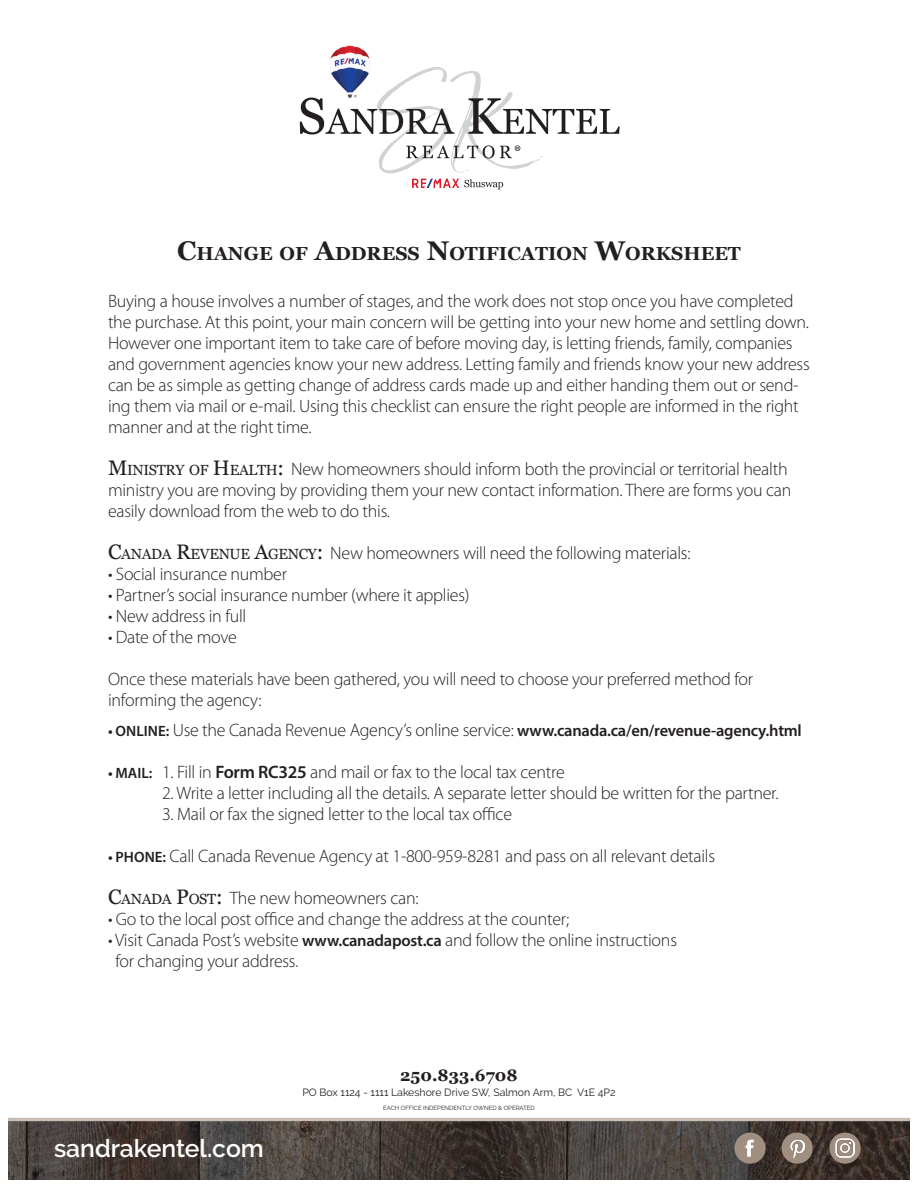
<style>
.page{position:relative;width:918px;height:1188px;background:#fff}
.page>*{position:absolute;margin:0;border:0;box-sizing:border-box;transform-origin:0 0}
.t1{font:600 24.75px "Raleway";color:#fff}
.t2{font:700 18.9px "Georgia";color:#231f20}
.t3{font:300 18px/21px "Myriad Pro";letter-spacing:-.015em;color:#231f20}
.t4{font:700 16.5px "Georgia";color:#231f20}
.t5{font:10.5px "Raleway";color:#231f20}
.t6{font:6px "Raleway";color:#231f20}
.s1{font-size:27px}
.s2{font-family:"Georgia";font-weight:400;font-size:21px}
.s3{font-family:"Georgia";font-weight:400;font-size:14.7px}
.s4{font-weight:600;font-size:15px}
.s5{font-weight:600;font-size:16.5px}
.s6{font-weight:600}
.s7{font-family:"Raleway";font-weight:400;font-size:16.5px}
</style>
<div class="page">
<img style="left:8px;top:1121px;width:901px;height:59px">
<div style="left:735px;top:1133px;width:31px;height:31px;background:#a08f80;border-radius:50%"></div>
<svg style="left:746px;top:1140px;width:8px;height:17px"></svg>
<div style="left:830px;top:1133px;width:31px;height:31px;background:#a08f80;border-radius:50%"></div>
<img style="left:836px;top:1139px;width:19px;height:18px">
<div style="left:782px;top:1133px;width:31px;height:31px;background:#a08f80;border-radius:50%"></div>
<img style="left:785px;top:1136px;width:25px;height:25px">
<hr style="left:8px;top:1118px;width:902px;height:3px;background:#c8beb4">
<svg style="left:300px;top:67px;width:320px;height:106px"></svg>
<img style="left:330px;top:45px;width:41px;height:53px">
<img style="left:412px;top:178px;width:49px;height:9px">
<svg style="left:464px;top:179px;width:39px;height:10px"></svg>
<p class="t2" style="left:177px;top:239px;width:565px"><span class="s1">C</span>HANGE OF <span class="s1">A</span>DDRESS <span class="s1">N</span>OTIFICATION <span class="s1">W</span>ORKSHEET</p>
<p class="t3" style="left:108px;top:290px;width:703px">Buying a house involves a number of stages, and the work does not stop once you have completed the purchase. At this point, your main concern will be getting into your new home and settling down.<br>However one important item to take care of before moving day, is letting friends, family, companies and government agencies know your new address. Letting family and friends know your new address can be as simple as getting change of address cards made up and either handing them out or send&shy;ing them via mail or e-mail. Using this checklist can ensure the right people are informed in the right manner and at the right time.</p>
<p class="t3" style="left:108px;top:458px;width:685px"><span class="s2">M</span><span class="s3">INISTRY OF</span> <span class="s2">H</span><span class="s3">EALTH</span><span class="s2">:</span> New homeowners should inform both the provincial or territorial health ministry you are moving by providing them your new contact information. There are forms you can easily download from the web to do this.</p>
<p class="t3" style="left:108px;top:542px;width:584px"><span class="s2">C</span><span class="s3">ANADA</span> <span class="s2">R</span><span class="s3">EVENUE</span> <span class="s2">A</span><span class="s3">GENCY</span><span class="s2">:</span> New homeowners will need the following materials:</p>
<p class="t3" style="left:108px;top:563px;width:181px">• Social insurance number</p>
<p class="t3" style="left:108px;top:584px;width:363px">• Partner’s social insurance number (where it applies)</p>
<p class="t3" style="left:108px;top:605px;width:140px">• New address in full</p>
<p class="t3" style="left:108px;top:626px;width:130px">• Date of the move</p>
<p class="t3" style="left:108px;top:668px;width:647px">Once these materials have been gathered, you will need to choose your preferred method for</p>
<p class="t3" style="left:108px;top:689px;width:155px">informing the agency:</p>
<p class="t3" style="left:108px;top:719px;width:695px"><span class="s4">• ONLINE:</span> Use the Canada Revenue Agency’s online service: <span class="s5">www.canada.ca/en/revenue-agency.html</span></p>
<p class="t3" style="left:108px;top:761px;width:458px"><span class="s4">• MAIL:</span> 1. Fill in <span class="s6">Form RC325</span> and mail or fax to the local tax centre</p>
<p class="t3" style="left:162px;top:782px;width:618px">2. Write a letter including all the details. A separate letter should be written for the partner.</p>
<p class="t3" style="left:162px;top:803px;width:352px">3. Mail or fax the signed letter to the local tax office</p>
<p class="t3" style="left:108px;top:845px;width:609px"><span class="s4">• PHONE:</span> Call Canada Revenue Agency at 1-800-959-8281 and pass on all relevant details</p>
<p class="t3" style="left:108px;top:887px;width:312px"><span class="s2">C</span><span class="s3">ANADA</span> <span class="s2">P</span><span class="s3">OST</span><span class="s2">:</span> The new homeowners can:</p>
<p class="t3" style="left:108px;top:908px;width:463px">• Go to the local post office and change the address at the counter;</p>
<p class="t3" style="left:108px;top:929px;width:571px">• Visit Canada Post’s website <span class="s5">www.canadapost.ca</span> and follow the online instructions</p>
<p class="t3" style="left:115px;top:950px;width:185px">for changing your address<span class="s7">.</span></p>
<p class="t1" style="left:54px;top:1134px;width:211px">sandrakentel.com</p>
<p class="t4" style="left:400px;top:1063px;width:119px">250.833.6708</p>
<p class="t5" style="left:302px;top:1086px;width:315px">PO Box 1124 - 1111 Lakeshore Drive SW, Salmon Arm, BC V1E 4P2</p>
<p class="t6" style="left:383px;top:1104px;width:153px">EACH OFFICE INDEPENDENTLY OWNED &amp; OPERATED</p>
</div>
